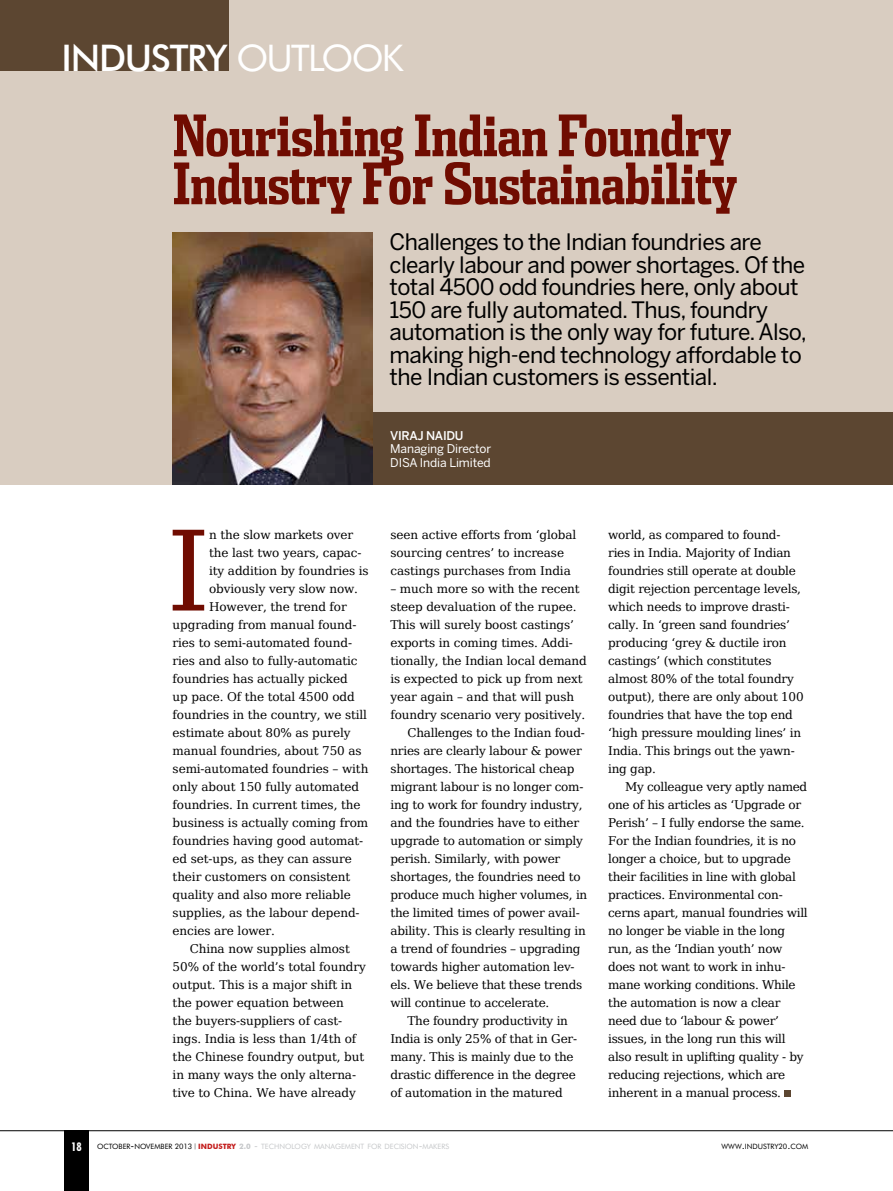
<style>
.page{position:relative;width:893px;height:1191px;background:#fff}
.page>*{position:absolute;margin:0;border:0;box-sizing:border-box;transform-origin:0 0}
.t1{font:110.7px "DejaVu Serif";color:#700c01}
.t2{font:700 57px/48px "Dispatch Comp";letter-spacing:-.01em;color:#700c01}
.t3{font:500 36.75px "Futura BT";letter-spacing:-.035em;color:#fff}
.t4{font:22.5px/22.5px "Benton Sans";letter-spacing:-.025em;color:#000}
.t5{font:12px/18px "DejaVu Serif";letter-spacing:-.02em;color:#000}
.t6{font:12px/13.5px "Benton Sans";letter-spacing:-.01em;color:#fff}
.t7{font:700 condensed 12px "Futura BT";color:#fff}
.t8{font:7.35px "Futura BT";color:#c6c8ca}
.t9{font:7.35px "Futura BT";color:#000}
.s1{font-weight:400}
.s2{font-weight:500}
.s3{color:#000}
.s4{font-size:10.5px;color:#000}
.s5{font-size:7.5px;color:#000}
.s6{font-weight:700;font-size:6px;color:#000}
.s7{font-weight:700;color:#c31d1c}
.s8{font-weight:700;font-size:7.5px}
.s9{font-size:10.5px}
.s10{font-size:7.5px}
</style>
<div class="page">
<div style="left:65px;top:1130px;width:24px;height:61px;background:#000"></div>
<hr style="left:0;top:1130px;width:893px;height:1px;background:#000">
<div style="left:0;top:0;width:893px;height:484px;background:#d9cdc1"></div>
<div style="left:310px;top:412px;width:583px;height:72px;background:#5c4631"></div>
<div style="left:784px;top:1089px;width:7px;height:7px;background:#5c4631"></div>
<div style="left:0;top:0;width:229px;height:71px;background:#5c4631"></div>
<img style="left:173px;top:232px;width:199px;height:252px">
<p class="t3" style="left:62px;top:35px;width:343px">INDUSTRY <span class="s1">OUTLOOK</span></p>
<p class="t2" style="left:173px;top:109px;width:566px">Nourishing Indian Foundry<br>Industry For Sustainability</p>
<p class="t4" style="left:390px;top:230px;width:419px">Challenges to the Indian foundries are clearly labour and power shortages. Of the total 4500 odd foundries here, only about 150 are fully automated. Thus, foundry automation is the only way for future. Also, making high-end technology affordable to the Indian customers is essential.</p>
<p class="t6" style="left:390px;top:428px;width:102px"><span class="s2">VIRAJ NAIDU<br></span>Managing Director<br>DISA India Limited</p>
<p class="t1" style="left:167px;top:473px;width:45px">I</p>
<p class="t5" style="left:209px;top:524px;width:145px">n the slow markets over</p>
<p class="t5" style="left:209px;top:542px;width:154px">the last two years, capac-</p>
<p class="t5" style="left:209px;top:560px;width:161px">ity addition by foundries is</p>
<p class="t5" style="left:209px;top:578px;width:150px">obviously very slow now.</p>
<p class="t5" style="left:209px;top:596px;width:139px">However, the trend for</p>
<p class="t5" style="left:173px;top:614px;width:185px">upgrading from manual found-</p>
<p class="t5" style="left:173px;top:632px;width:181px">ries to semi-automated found-</p>
<p class="t5" style="left:173px;top:650px;width:186px">ries and also to fully-automatic</p>
<p class="t5" style="left:173px;top:668px;width:177px">foundries has actually picked</p>
<p class="t5" style="left:173px;top:686px;width:184px">up pace. Of the total 4500 odd</p>
<p class="t5" style="left:173px;top:704px;width:196px">foundries in the country, we still</p>
<p class="t5" style="left:173px;top:722px;width:179px">estimate about 80% as purely</p>
<p class="t5" style="left:173px;top:740px;width:191px">manual foundries, about 750 as</p>
<p class="t5" style="left:173px;top:758px;width:197px">semi-automated foundries – with</p>
<p class="t5" style="left:173px;top:776px;width:188px">only about 150 fully automated</p>
<p class="t5" style="left:173px;top:794px;width:189px">foundries. In current times, the</p>
<p class="t5" style="left:173px;top:812px;width:197px">business is actually coming from</p>
<p class="t5" style="left:173px;top:830px;width:192px">foundries having good automat-</p>
<p class="t5" style="left:173px;top:848px;width:181px">ed set-ups, as they can assure</p>
<p class="t5" style="left:173px;top:866px;width:179px">their customers on consistent</p>
<p class="t5" style="left:173px;top:884px;width:180px">quality and also more reliable</p>
<p class="t5" style="left:173px;top:902px;width:189px">supplies, as the labour depend-</p>
<p class="t5" style="left:173px;top:920px;width:104px">encies are lower.</p>
<p class="t5" style="left:190px;top:938px;width:162px">China now supplies almost</p>
<p class="t5" style="left:173px;top:956px;width:195px">50% of the world’s total foundry</p>
<p class="t5" style="left:173px;top:974px;width:181px">output. This is a major shift in</p>
<p class="t5" style="left:173px;top:992px;width:173px">the power equation between</p>
<p class="t5" style="left:173px;top:1010px;width:171px">the buyers-suppliers of cast-</p>
<p class="t5" style="left:173px;top:1028px;width:185px">ings. India is less than 1/4th of</p>
<p class="t5" style="left:173px;top:1046px;width:193px">the Chinese foundry output, but</p>
<p class="t5" style="left:173px;top:1064px;width:185px">in many ways the only alterna-</p>
<p class="t5" style="left:173px;top:1082px;width:185px">tive to China. We have already</p>
<p class="t5" style="left:390px;top:524px;width:187px">seen active efforts from ‘global sourcing centres’ to increase castings purchases from India</p>
<p class="t5" style="left:390px;top:578px;width:191px">– much more so with the recent</p>
<p class="t5" style="left:390px;top:596px;width:188px">steep devaluation of the rupee.</p>
<p class="t5" style="left:390px;top:614px;width:185px">This will surely boost castings’</p>
<p class="t5" style="left:390px;top:632px;width:184px">exports in coming times. Addi-</p>
<p class="t5" style="left:390px;top:650px;width:198px">tionally, the Indian local demand</p>
<p class="t5" style="left:390px;top:668px;width:194px">is expected to pick up from next</p>
<p class="t5" style="left:390px;top:686px;width:185px">year again – and that will push</p>
<p class="t5" style="left:390px;top:704px;width:196px">foundry scenario very positively.</p>
<p class="t5" style="left:407px;top:722px;width:179px">Challenges to the Indian foud-</p>
<p class="t5" style="left:390px;top:740px;width:193px">nries are clearly labour &amp; power</p>
<p class="t5" style="left:390px;top:758px;width:186px">shortages. The historical cheap</p>
<p class="t5" style="left:390px;top:776px;width:194px">migrant labour is no longer com-</p>
<p class="t5" style="left:390px;top:794px;width:194px">ing to work for foundry industry,</p>
<p class="t5" style="left:390px;top:812px;width:190px">and the foundries have to either</p>
<p class="t5" style="left:390px;top:830px;width:194px">upgrade to automation or simply</p>
<p class="t5" style="left:390px;top:848px;width:171px">perish. Similarly, with power</p>
<p class="t5" style="left:390px;top:866px;width:192px">shortages, the foundries need to</p>
<p class="t5" style="left:390px;top:884px;width:198px">produce much higher volumes, in</p>
<p class="t5" style="left:390px;top:902px;width:191px">the limited times of power avail-</p>
<p class="t5" style="left:390px;top:920px;width:197px">ability. This is clearly resulting in</p>
<p class="t5" style="left:390px;top:938px;width:192px">a trend of foundries – upgrading</p>
<p class="t5" style="left:390px;top:956px;width:186px">towards higher automation lev-</p>
<p class="t5" style="left:390px;top:974px;width:193px">els. We believe that these trends</p>
<p class="t5" style="left:390px;top:992px;width:160px">will continue to accelerate.</p>
<p class="t5" style="left:407px;top:1010px;width:162px">The foundry productivity in</p>
<p class="t5" style="left:390px;top:1028px;width:188px">India is only 25% of that in Ger-</p>
<p class="t5" style="left:390px;top:1046px;width:185px">many. This is mainly due to the</p>
<p class="t5" style="left:390px;top:1064px;width:187px">drastic difference in the degree</p>
<p class="t5" style="left:390px;top:1082px;width:174px">of automation in the matured</p>
<p class="t5" style="left:608px;top:524px;width:174px">world, as compared to found-</p>
<p class="t5" style="left:608px;top:542px;width:184px">ries in India. Majority of Indian</p>
<p class="t5" style="left:608px;top:560px;width:189px">foundries still operate at double</p>
<p class="t5" style="left:608px;top:578px;width:194px">digit rejection percentage levels,</p>
<p class="t5" style="left:608px;top:596px;width:183px">which needs to improve drasti-</p>
<p class="t5" style="left:608px;top:614px;width:183px">cally. In ‘green sand foundries’</p>
<p class="t5" style="left:608px;top:632px;width:180px">producing ‘grey &amp; ductile iron</p>
<p class="t5" style="left:608px;top:650px;width:165px">castings’ (which constitutes</p>
<p class="t5" style="left:608px;top:668px;width:187px">almost 80% of the total foundry</p>
<p class="t5" style="left:608px;top:686px;width:197px">output), there are only about 100</p>
<p class="t5" style="left:608px;top:704px;width:186px">foundries that have the top end</p>
<p class="t5" style="left:608px;top:722px;width:194px">‘high pressure moulding lines’ in</p>
<p class="t5" style="left:608px;top:740px;width:188px">India. This brings out the yawn-</p>
<p class="t5" style="left:608px;top:758px;width:49px">ing gap.</p>
<p class="t5" style="left:625px;top:776px;width:184px">My colleague very aptly named</p>
<p class="t5" style="left:608px;top:794px;width:195px">one of his articles as ‘Upgrade or</p>
<p class="t5" style="left:608px;top:812px;width:198px">Perish’ – I fully endorse the same.</p>
<p class="t5" style="left:608px;top:830px;width:189px">For the Indian foundries, it is no</p>
<p class="t5" style="left:608px;top:848px;width:184px">longer a choice, but to upgrade</p>
<p class="t5" style="left:608px;top:866px;width:189px">their facilities in line with global</p>
<p class="t5" style="left:608px;top:884px;width:176px">practices. Environmental con-</p>
<p class="t5" style="left:608px;top:902px;width:201px">cerns apart, manual foundries will</p>
<p class="t5" style="left:608px;top:920px;width:179px">no longer be viable in the long</p>
<p class="t5" style="left:608px;top:938px;width:176px">run, as the ‘Indian youth’ now</p>
<p class="t5" style="left:608px;top:956px;width:179px">does not want to work in inhu-</p>
<p class="t5" style="left:608px;top:974px;width:189px">mane working conditions. While</p>
<p class="t5" style="left:608px;top:992px;width:174px">the automation is now a clear</p>
<p class="t5" style="left:608px;top:1010px;width:172px">need due to ‘labour &amp; power’</p>
<p class="t5" style="left:608px;top:1028px;width:179px">issues, in the long run this will</p>
<p class="t5" style="left:608px;top:1046px;width:197px">also result in uplifting quality - by</p>
<p class="t5" style="left:608px;top:1064px;width:179px">reducing rejections, which are</p>
<p class="t5" style="left:608px;top:1082px;width:174px">inherent in a manual process.</p>
<p class="t7" style="left:71px;top:1139px;width:12px">18</p>
<p class="t8" style="left:97px;top:1142px;width:353px"><span class="s3">OCTOBER</span><span class="s4">-</span><span class="s3">NOVEMBER</span> <span class="s5">2013</span> <span class="s6">|</span> <span class="s7">INDUSTRY</span> <span class="s8">2.0</span> <span class="s9">-</span> TECHNOLOGY MANAGEMENT FOR DECISION<span class="s9">-</span>MAKERS</p>
<p class="t9" style="left:722px;top:1142px;width:88px">WWW<span class="s9">.</span>INDUSTRY<span class="s10">20</span><span class="s9">.</span>COM</p>
</div>
